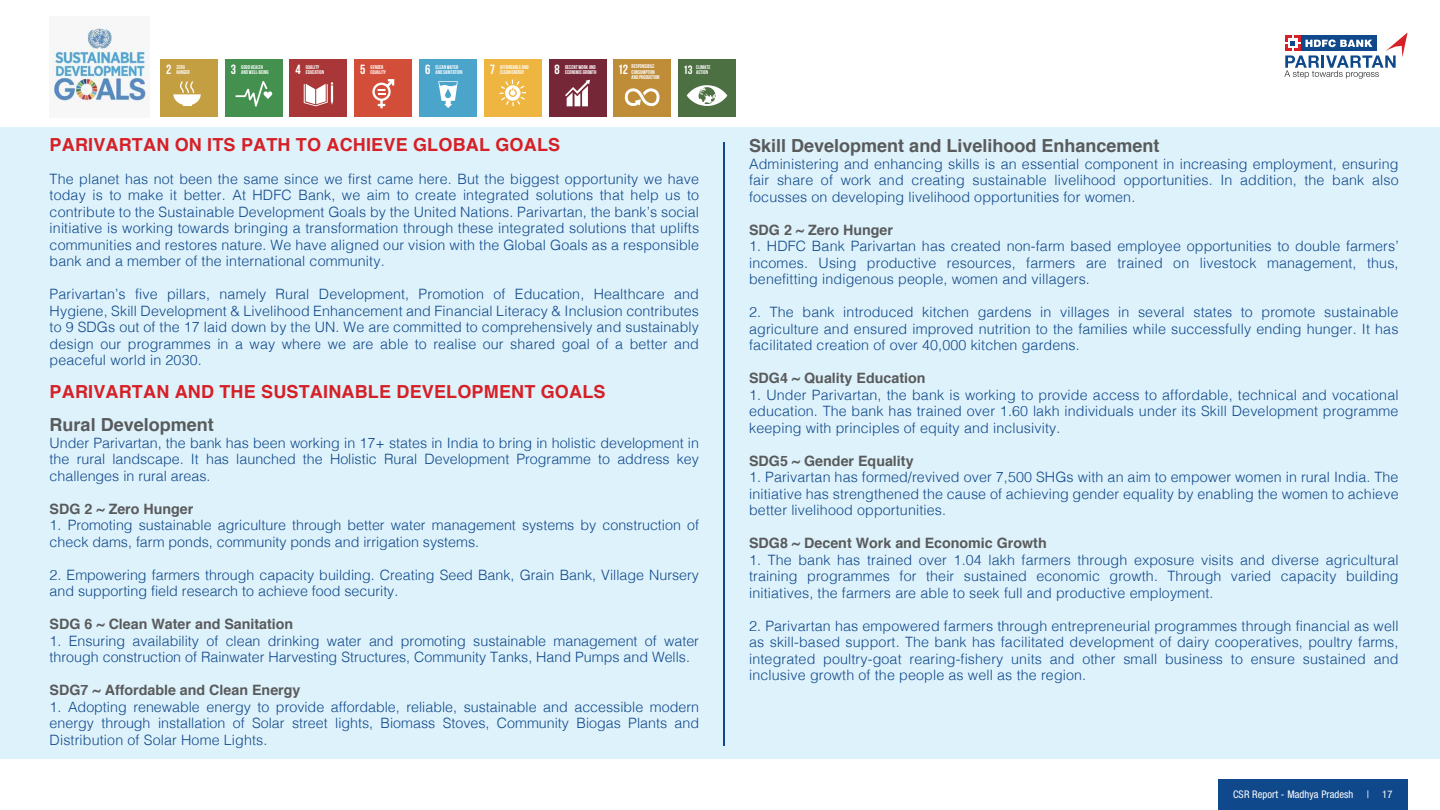
<style>
.page{position:relative;width:1440px;height:810px;background:#fff}
.page>*{position:absolute;margin:0;border:0;box-sizing:border-box;transform-origin:0 0}
.t1{font:700 18px "Helvetica";letter-spacing:.01em;color:#d62027}
.t2{font:700 18px "Helvetica";color:#585a5b}
.t3{font:300 14.25px/16.5px "Helvetica";color:#10498b;text-align:justify}
.t4{font:700 14.25px "Helvetica";color:#585a5b}
.t5{font:700 13.27px "Bebas Neue";color:#fff}
.t6{font:condensed 10.5px "Helvetica Neue LT Std";letter-spacing:.01em;color:#fff}
.t7{font:700 5.47px/5.5px "Bebas Neue";color:#fff}
.s1{font-size:12.08px}
</style>
<div class="page">
<div style="left:0;top:128px;width:1440px;height:631px;background:#def2fb"></div>
<svg style="left:1284px;top:32px;width:124px;height:47px"></svg>
<hr style="left:723px;top:143px;width:2px;height:603px;background:#10498b">
<img style="left:53px;top:23px;width:96px;height:79px">
<div style="left:484px;top:60px;width:57px;height:57px;background:#eeb540"></div>
<svg style="left:499px;top:80px;width:27px;height:26px"></svg>
<div style="left:549px;top:60px;width:57px;height:57px;background:#762737"></div>
<svg style="left:565px;top:80px;width:25px;height:26px"></svg>
<div style="left:614px;top:60px;width:57px;height:57px;background:#bf8c38"></div>
<svg style="left:625px;top:88px;width:35px;height:18px"></svg>
<div style="left:678px;top:60px;width:58px;height:57px;background:#4d7043"></div>
<svg style="left:687px;top:85px;width:40px;height:21px"></svg>
<div style="left:161px;top:60px;width:57px;height:57px;background:#c49f41"></div>
<svg style="left:173px;top:81px;width:28px;height:25px"></svg>
<div style="left:225px;top:60px;width:57px;height:57px;background:#44904f"></div>
<svg style="left:235px;top:81px;width:37px;height:26px"></svg>
<div style="left:290px;top:60px;width:57px;height:57px;background:#aa3738"></div>
<svg style="left:304px;top:82px;width:29px;height:24px"></svg>
<div style="left:355px;top:60px;width:57px;height:57px;background:#d24e39"></div>
<svg style="left:372px;top:79px;width:22px;height:29px"></svg>
<div style="left:419px;top:60px;width:58px;height:57px;background:#4ba4ca"></div>
<svg style="left:438px;top:81px;width:20px;height:27px"></svg>
<div style="left:1218px;top:779px;width:190px;height:31px;background:#10498b"></div>
<p class="t5" style="left:490px;top:62px;width:7px">7</p>
<p class="t7" style="left:500px;top:64px;width:30px">AFFORDABLE AND<br>CLEAN ENERGY</p>
<p class="t5" style="left:555px;top:62px;width:7px">8</p>
<p class="t7" style="left:565px;top:64px;width:33px">DECENT WORK AND<br>ECONOMIC GROWTH</p>
<p class="t5" style="left:618px;top:62px;width:12px">12</p>
<p class="t7" style="left:632px;top:64px;width:30px">RESPONSIBILE<br>CONSUMPTION<br>AND PRODUCTION</p>
<p class="t7" style="left:683px;top:64px;width:29px"><span class="s1">13</span> CLIMATE</p>
<p class="t7" style="left:177px;top:64px;width:15px">ZERO<br>HUNGER</p>
<p class="t5" style="left:231px;top:62px;width:7px">3</p>
<p class="t7" style="left:241px;top:64px;width:29px">GOOD HEALTH<br>AND WELL-BEING</p>
<p class="t5" style="left:295px;top:62px;width:7px">4</p>
<p class="t7" style="left:306px;top:64px;width:20px">QUALITY<br>EDUCATION</p>
<p class="t5" style="left:360px;top:62px;width:7px">5</p>
<p class="t7" style="left:371px;top:64px;width:17px">GENDER<br>EQUALITY</p>
<p class="t5" style="left:425px;top:62px;width:7px">6</p>
<p class="t7" style="left:436px;top:64px;width:28px">CLEAN WATER<br>AND SANITATION</p>
<p class="t5" style="left:166px;top:62px;width:7px">2</p>
<p class="t7" style="left:696px;top:70px;width:13px">ACTION</p>
<p class="t1" style="left:50px;top:130px;width:512px">PARIVARTAN ON ITS PATH TO ACHIEVE GLOBAL GOALS</p>
<p class="t3" style="left:50px;top:169px;width:651px">The planet has not been the same since we first came here. But the biggest opportunity we have today is to make it better. At HDFC Bank, we aim to create integrated solutions that help us to contribute to the Sustainable Development Goals by the United Nations. Parivartan, the bank’s social initiative is working towards bringing a transformation through these integrated solutions that uplifts communities and restores nature. We have aligned our vision with the Global Goals as a responsible bank and a member of the international community.</p>
<p class="t3" style="left:50px;top:285px;width:651px">Parivartan’s five pillars, namely Rural Development, Promotion of Education, Healthcare and Hygiene, Skill Development &amp; Livelihood Enhancement and Financial Literacy &amp; Inclusion contributes to 9 SDGs out of the 17 laid down by the UN. We are committed to comprehensively and sustainably design our programmes in a way where we are able to realise our shared goal of a better and peaceful world in 2030.</p>
<p class="t1" style="left:50px;top:377px;width:557px">PARIVARTAN AND THE SUSTAINABLE DEVELOPMENT GOALS</p>
<p class="t2" style="left:50px;top:410px;width:166px">Rural Development</p>
<p class="t3" style="left:50px;top:433px;width:651px">Under Parivartan, the bank has been working in 17+ states in India to bring in holistic development in the rural landscape. It has launched the Holistic Rural Development Programme to address key challenges in rural areas.</p>
<p class="t4" style="left:50px;top:497px;width:145px">SDG 2 ~ Zero Hunger</p>
<p class="t3" style="left:50px;top:516px;width:651px">1. Promoting sustainable agriculture through better water management systems by construction of check dams, farm ponds, community ponds and irrigation systems.</p>
<p class="t3" style="left:50px;top:566px;width:651px">2. Empowering farmers through capacity building. Creating Seed Bank, Grain Bank, Village Nursery and supporting field research to achieve food security.</p>
<p class="t4" style="left:50px;top:613px;width:245px">SDG 6 ~ Clean Water and Sanitation</p>
<p class="t3" style="left:50px;top:632px;width:651px">1. Ensuring availability of clean drinking water and promoting sustainable management of water through construction of Rainwater Harvesting Structures, Community Tanks, Hand Pumps and Wells.</p>
<p class="t4" style="left:50px;top:679px;width:252px">SDG7 ~ Affordable and Clean Energy</p>
<p class="t3" style="left:50px;top:698px;width:651px">1. Adopting renewable energy to provide affordable, reliable, sustainable and accessible modern energy through installation of Solar street lights, Biomass Stoves, Community Biogas Plants and Distribution of Solar Home Lights.</p>
<p class="t2" style="left:749px;top:131px;width:412px">Skill Development and Livelihood Enhancement</p>
<p class="t3" style="left:749px;top:154px;width:651px">Administering and enhancing skills is an essential component in increasing employment, ensuring fair share of work and creating sustainable livelihood opportunities. In addition, the bank also focusses on developing livelihood opportunities for women.</p>
<p class="t4" style="left:749px;top:218px;width:145px">SDG 2 ~ Zero Hunger</p>
<p class="t3" style="left:749px;top:237px;width:651px">1. HDFC Bank Parivartan has created non-farm based employee opportunities to double farmers’ incomes. Using productive resources, farmers are trained on livestock management, thus, benefitting indigenous people, women and villagers.</p>
<p class="t3" style="left:749px;top:303px;width:651px">2. The bank introduced kitchen gardens in villages in several states to promote sustainable agriculture and ensured improved nutrition to the families while successfully ending hunger. It has facilitated creation of over 40,000 kitchen gardens.</p>
<p class="t4" style="left:749px;top:367px;width:178px">SDG4 ~ Quality Education</p>
<p class="t3" style="left:749px;top:386px;width:651px">1. Under Parivartan, the bank is working to provide access to affordable, technical and vocational education. The bank has trained over 1.60 lakh individuals under its Skill Development programme keeping with principles of equity and inclusivity.</p>
<p class="t4" style="left:749px;top:449px;width:166px">SDG5 ~ Gender Equality</p>
<p class="t3" style="left:749px;top:468px;width:651px">1. Parivartan has formed/revived over 7,500 SHGs with an aim to empower women in rural India. The initiative has strengthened the cause of achieving gender equality by enabling the women to achieve better livelihood opportunities.</p>
<p class="t4" style="left:749px;top:532px;width:299px">SDG8 ~ Decent Work and Economic Growth</p>
<p class="t3" style="left:749px;top:551px;width:651px">1. The bank has trained over 1.04 lakh farmers through exposure visits and diverse agricultural training programmes for their sustained economic growth. Through varied capacity building initiatives, the farmers are able to seek full and productive employment.</p>
<p class="t3" style="left:749px;top:617px;width:651px">2. Parivartan has empowered farmers through entrepreneurial programmes through financial as well as skill-based support. The bank has facilitated development of dairy cooperatives, poultry farms, integrated poultry-goat rearing-fishery units and other small business to ensure sustained and inclusive growth of the people as well as the region.</p>
<p class="t6" style="left:1233px;top:788px;width:122px">CSR Report - Madhya Pradesh</p>
<p class="t6" style="left:1367px;top:788px;width:4px">|</p>
<p class="t6" style="left:1382px;top:788px;width:12px">17</p>
</div>
